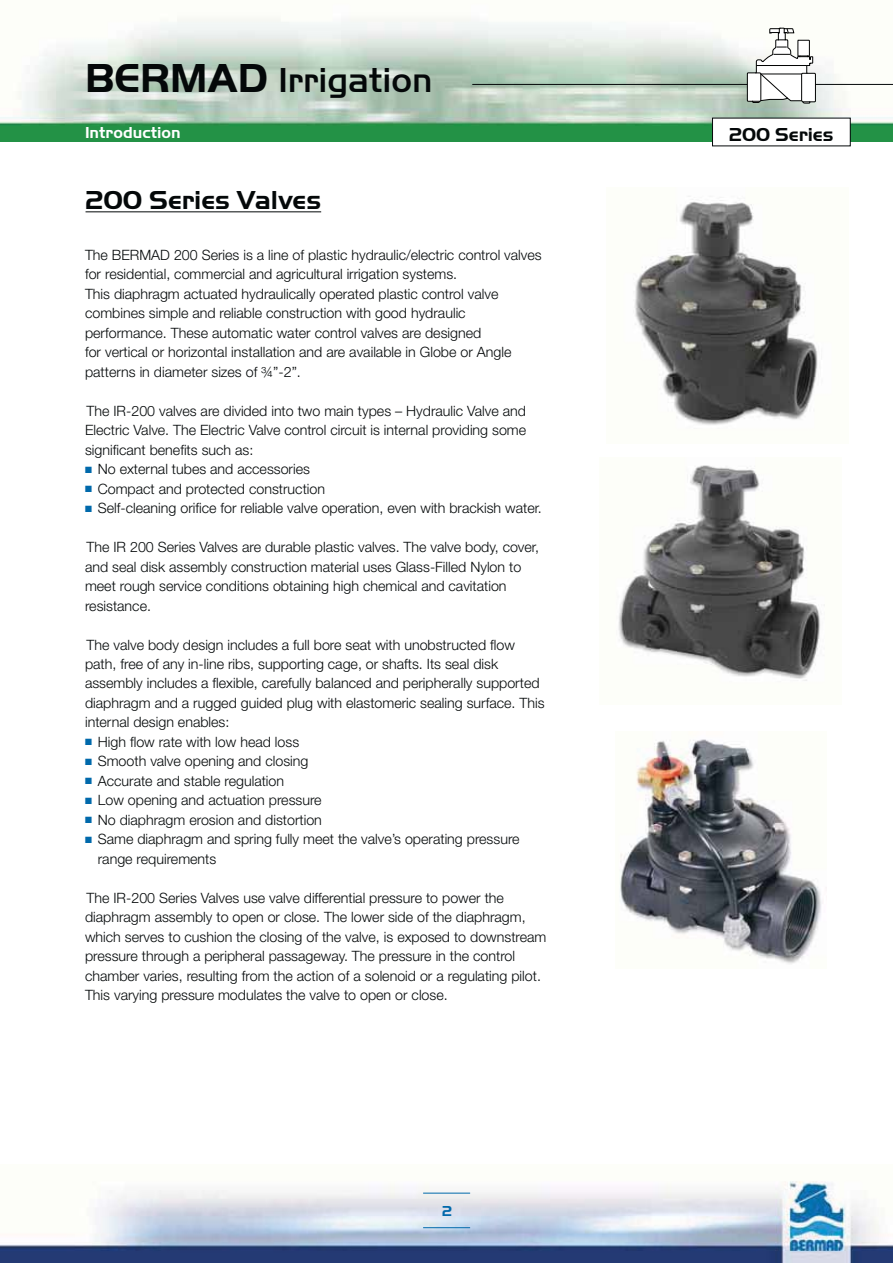
<style>
.page{position:relative;width:893px;height:1263px;background:#fff}
.page>*{position:absolute;margin:0;border:0;box-sizing:border-box;transform-origin:0 0}
.t1{font:500 36px "Handel Got D";color:#040809}
.t2{font:700 27px "Handel Got D";color:#040809}
.t3{font:700 19.5px "Handel Got D";color:#040809}
.t4{font:700 16.5px "Handel Got D";color:#fff}
.t5{font:700 15px "Handel Got D";color:#0069ab}
.t6{font:300 14.25px/19.5px "Helvetica Neue";color:#040809}
.s1{font-weight:700;font-size:42px}
</style>
<div class="page">
<img style="left:0;top:18px;width:892px;height:124px">
<hr style="left:472px;top:84px;width:420px;height:1px;background:#040809">
<img style="left:0;top:1181px;width:892px;height:82px">
<hr style="left:423px;top:1193px;width:47px;height:1px;background:#0069ab">
<hr style="left:423px;top:1227px;width:47px;height:1px;background:#0069ab">
<hr style="left:85px;top:212px;width:236px;height:1px;background:#040809">
<img style="left:634px;top:196px;width:184px;height:229px">
<img style="left:618px;top:465px;width:207px;height:216px">
<img style="left:620px;top:739px;width:202px;height:225px">
<div style="left:712px;top:118px;width:138px;height:28px;background:#fff"></div>
<svg style="left:746px;top:27px;width:70px;height:77px"></svg>
<h1 class="t1" style="left:85px;top:66px;width:349px"><span class="s1">BERMAD</span> Irrigation</h1>
<p class="t4" style="left:85px;top:126px;width:97px">Introduction</p>
<h2 class="t2" style="left:85px;top:189px;width:237px">200 Series Valves</h2>
<p class="t6" style="left:85px;top:246px;width:458px">The BERMAD 200 Series is a line of plastic hydraulic/electric control valves for residential, commercial and agricultural irrigation systems.<br>This diaphragm actuated hydraulically operated plastic control valve combines simple and reliable construction with good hydraulic performance. These automatic water control valves are designed<br>for vertical or horizontal installation and are available in Globe or Angle patterns in diameter sizes of ¾”-2”.</p>
<p class="t6" style="left:86px;top:402px;width:441px">The IR-200 valves are divided into two main types – Hydraulic Valve and</p>
<p class="t6" style="left:85px;top:422px;width:442px">Electric Valve. The Electric Valve control circuit is internal providing some</p>
<p class="t6" style="left:85px;top:441px;width:170px">significant benefits such as:</p>
<p class="t6" style="left:98px;top:461px;width:214px">No external tubes and accessories</p>
<p class="t6" style="left:98px;top:480px;width:229px">Compact and protected construction</p>
<p class="t6" style="left:98px;top:500px;width:445px">Self-cleaning orifice for reliable valve operation, even with brackish water.</p>
<p class="t6" style="left:85px;top:539px;width:455px">The IR 200 Series Valves are durable plastic valves. The valve body, cover, and seal disk assembly construction material uses Glass-Filled Nylon to meet rough service conditions obtaining high chemical and cavitation resistance.</p>
<p class="t6" style="left:86px;top:636px;width:430px">The valve body design includes a full bore seat with unobstructed flow</p>
<p class="t6" style="left:85px;top:656px;width:414px">path, free of any in-line ribs, supporting cage, or shafts. Its seal disk</p>
<p class="t6" style="left:85px;top:675px;width:456px">assembly includes a flexible, carefully balanced and peripherally supported</p>
<p class="t6" style="left:85px;top:694px;width:461px">diaphragm and a rugged guided plug with elastomeric sealing surface. This</p>
<p class="t6" style="left:85px;top:714px;width:146px">internal design enables:</p>
<p class="t6" style="left:98px;top:734px;width:203px">High flow rate with low head loss</p>
<p class="t6" style="left:98px;top:753px;width:212px">Smooth valve opening and closing</p>
<p class="t6" style="left:98px;top:772px;width:188px">Accurate and stable regulation</p>
<p class="t6" style="left:98px;top:792px;width:225px">Low opening and actuation pressure</p>
<p class="t6" style="left:98px;top:811px;width:225px">No diaphragm erosion and distortion</p>
<p class="t6" style="left:98px;top:831px;width:423px">Same diaphragm and spring fully meet the valve’s operating pressure</p>
<p class="t6" style="left:98px;top:850px;width:120px">range requirements</p>
<p class="t6" style="left:85px;top:889px;width:463px">The IR-200 Series Valves use valve differential pressure to power the diaphragm assembly to open or close. The lower side of the diaphragm, which serves to cushion the closing of the valve, is exposed to downstream pressure through a peripheral passageway. The pressure in the control chamber varies, resulting from the action of a solenoid or a regulating pilot.<br>This varying pressure modulates the valve to open or close.</p>
<p class="t5" style="left:442px;top:1205px;width:11px">2</p>
<h3 class="t3" style="left:729px;top:127px;width:106px">200 Series</h3>
</div>
